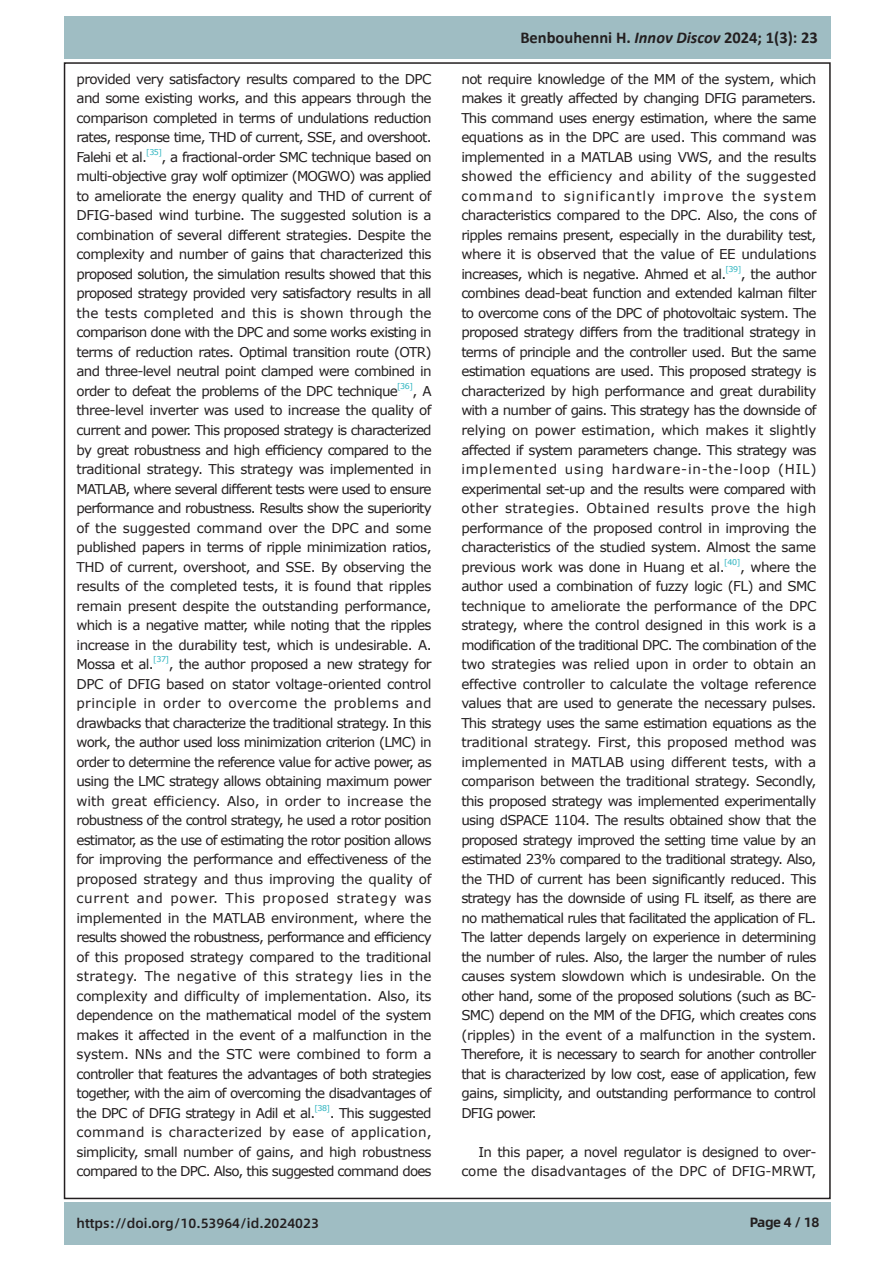
<style>
.page{position:relative;width:893px;height:1263px;background:#fff}
.page>*{position:absolute;margin:0;border:0;box-sizing:border-box;transform-origin:0 0}
.t1{font:700 16.5px "Calibri";color:#231f20}
.正文{font:13.5px/19.5px "Verdana";letter-spacing:-.055em;color:#231f20;text-align:justify}
.正文-2{font:13.5px/19.5px "Verdana";letter-spacing:-.035em;color:#231f20;text-align:right}
.t2{font:500 13.5px "Alibaba Sans";color:#231f20}
.t3{font:700 13.5px "Alibaba Sans";letter-spacing:-.03em;color:#231f20}
.正文-3{font:7.8px "Verdana";letter-spacing:-.055em;color:#27b2be}
.s1{font-style:italic}
</style>
<div class="page">
<div style="left:64px;top:17px;width:767px;height:42px;background:#9fbdc3"></div>
<div style="left:64px;top:1202px;width:767px;height:43px;background:#9fbdc3"></div>
<p class="正文" style="left:77px;top:69px;width:357px">provided very satisfactory results compared to the DPC and some existing works, and this appears through the comparison completed in terms of undulations reduction rates, response time, THD of current, SSE, and overshoot.<br>Falehi et al.</p>
<p class="正文-3" style="left:146px;top:147px;width:17px">[35]</p>
<p class="正文" style="left:77px;top:147px;width:357px;text-indent:85px">, a fractional-order SMC technique based on multi-objective gray wolf optimizer (MOGWO) was applied to ameliorate the energy quality and THD of current of DFIG-based wind turbine. The suggested solution is a combination of several different strategies. Despite the complexity and number of gains that characterized this proposed solution, the simulation results showed that this proposed strategy provided very satisfactory results in all the tests completed and this is shown through the comparison done with the DPC and some works existing in terms of reduction rates. Optimal transition route (OTR) and three-level neutral point clamped were combined in order to defeat the problems of the DPC technique</p>
<p class="正文-3" style="left:397px;top:381px;width:17px">[36]</p>
<p class="正文" style="left:77px;top:381px;width:357px;text-indent:336px">, A three-level inverter was used to increase the quality of current and power. This proposed strategy is characterized by great robustness and high efficiency compared to the traditional strategy. This strategy was implemented in MATLAB, where several different tests were used to ensure performance and robustness. Results show the superiority of the suggested command over the DPC and some published papers in terms of ripple minimization ratios, THD of current, overshoot, and SSE. By observing the results of the completed tests, it is found that ripples remain present despite the outstanding performance, which is a negative matter, while noting that the ripples increase in the durability test, which is undesirable. A.<br>Mossa et al.</p>
<p class="正文-3" style="left:153px;top:654px;width:18px">[37]</p>
<p class="正文" style="left:77px;top:654px;width:357px;text-indent:92px">, the author proposed a new strategy for DPC of DFIG based on stator voltage-oriented control principle in order to overcome the problems and drawbacks that characterize the traditional strategy. In this work, the author used loss minimization criterion (LMC) in order to determine the reference value for active power, as using the LMC strategy allows obtaining maximum power with great efficiency. Also, in order to increase the robustness of the control strategy, he used a rotor position estimator, as the use of estimating the rotor position allows for improving the performance and effectiveness of the proposed strategy and thus improving the quality of current and power. This proposed strategy was implemented in the MATLAB environment, where the results showed the robustness, performance and efficiency of this proposed strategy compared to the traditional strategy. The negative of this strategy lies in the complexity and difficulty of implementation. Also, its dependence on the mathematical model of the system makes it affected in the event of a malfunction in the system. NNs and the STC were combined to form a controller that features the advantages of both strategies together, with the aim of overcoming the disadvantages of the DPC of DFIG strategy in Adil et al.</p>
<p class="正文-3" style="left:314px;top:1103px;width:17px">[38]</p>
<p class="正文" style="left:77px;top:1103px;width:357px;text-indent:253px">. This suggested command is characterized by ease of application, simplicity, small number of gains, and high robustness compared to the DPC. Also, this suggested command does</p>
<p class="t1" style="left:520px;top:26px;width:299px">Benbouhenni H. <span class="s1">Innov Discov</span> 2024; 1(3): 23</p>
<p class="正文" style="left:461px;top:69px;width:357px">not require knowledge of the MM of the system, which makes it greatly affected by changing DFIG parameters.<br>This command uses energy estimation, where the same equations as in the DPC are used. This command was implemented in a MATLAB using VWS, and the results showed the efficiency and ability of the suggested command to significantly improve the system characteristics compared to the DPC. Also, the cons of ripples remains present, especially in the durability test, where it is observed that the value of EE undulations increases, which is negative. Ahmed et al.</p>
<p class="正文-3" style="left:725px;top:264px;width:17px">[39]</p>
<p class="正文" style="left:461px;top:264px;width:357px;text-indent:280px">, the author combines dead-beat function and extended kalman filter to overcome cons of the DPC of photovoltaic system. The proposed strategy differs from the traditional strategy in terms of principle and the controller used. But the same estimation equations are used. This proposed strategy is characterized by high performance and great durability with a number of gains. This strategy has the downside of relying on power estimation, which makes it slightly affected if system parameters change. This strategy was implemented using hardware-in-the-loop (HIL) experimental set-up and the results were compared with other strategies. Obtained results prove the high performance of the proposed control in improving the characteristics of the studied system. Almost the same previous work was done in Huang et al.</p>
<p class="正文-3" style="left:724px;top:557px;width:18px">[40]</p>
<p class="正文" style="left:461px;top:557px;width:357px;text-indent:279px">, where the author used a combination of fuzzy logic (FL) and SMC technique to ameliorate the performance of the DPC strategy, where the control designed in this work is a modification of the traditional DPC. The combination of the two strategies was relied upon in order to obtain an effective controller to calculate the voltage reference values that are used to generate the necessary pulses.<br>This strategy uses the same estimation equations as the traditional strategy. First, this proposed method was implemented in MATLAB using different tests, with a comparison between the traditional strategy. Secondly, this proposed strategy was implemented experimentally using dSPACE 1104. The results obtained show that the proposed strategy improved the setting time value by an estimated 23% compared to the traditional strategy. Also, the THD of current has been significantly reduced. This strategy has the downside of using FL itself, as there are no mathematical rules that facilitated the application of FL.<br>The latter depends largely on experience in determining the number of rules. Also, the larger the number of rules causes system slowdown which is undesirable. On the other hand, some of the proposed solutions (such as BC-SMC) depend on the MM of the DFIG, which creates cons (ripples) in the event of a malfunction in the system.<br>Therefore, it is necessary to search for another controller that is characterized by low cost, ease of application, few gains, simplicity, and outstanding performance to control DFIG power.</p>
<p class="正文-2" style="left:461px;top:1142px;width:357px">In this paper, a novel regulator is designed to over&shy;come the disadvantages of the DPC of DFIG-MRWT,</p>
<p class="t2" style="left:77px;top:1213px;width:244px">https://doi.org/10.53964/id.2024023</p>
<p class="t3" style="left:750px;top:1211px;width:71px">Page 4 / 18</p>
</div>
